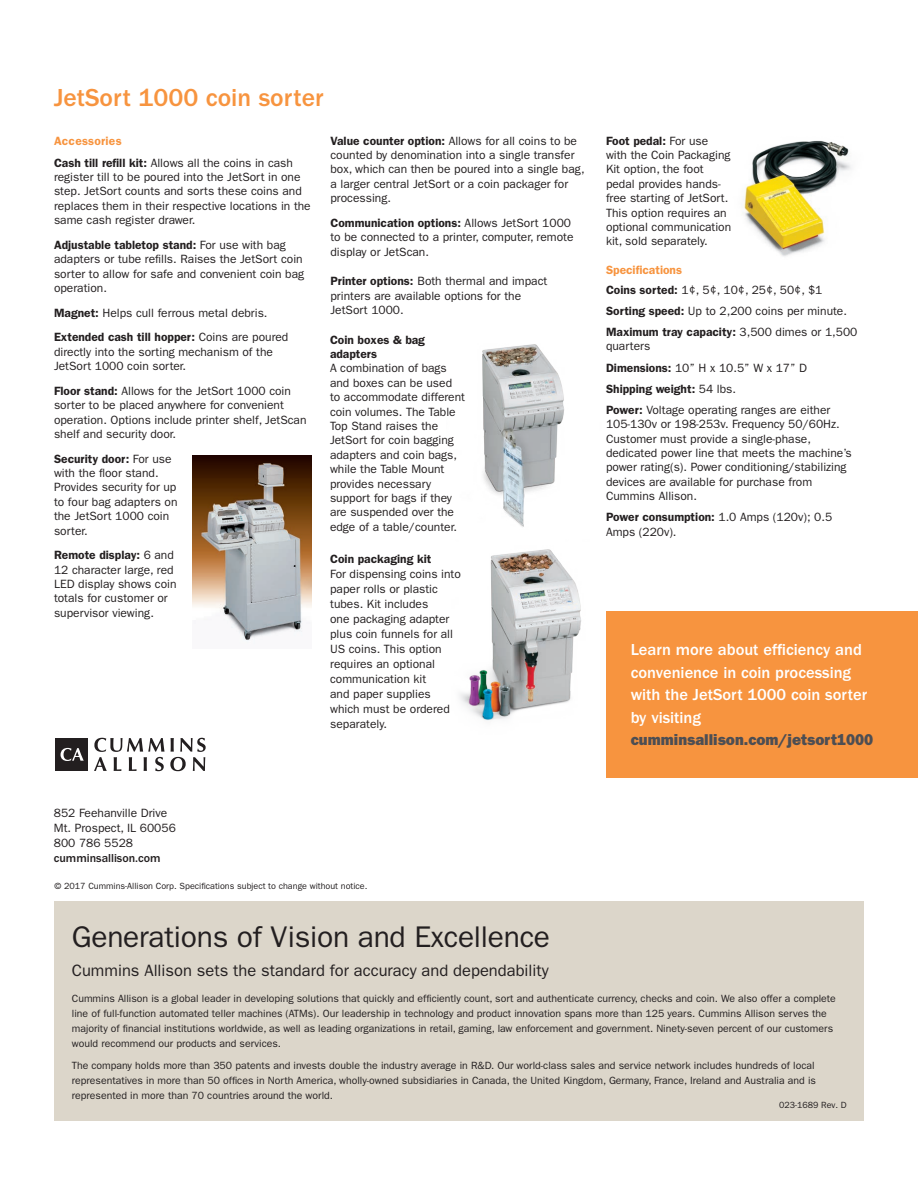
<style>
.page{position:relative;width:918px;height:1188px;background:#fff}
.page>*{position:absolute;margin:0;border:0;box-sizing:border-box;transform-origin:0 0}
.callout_title{font:30px "ITC Franklin Gothic Std";letter-spacing:-.01em;color:#231f20}
.H3___Headline_3{font:500 25.5px "ITC Franklin Gothic Std";color:#f7943f}
.B1___Body_1{font:500 16.5px/22.5px "ITC Franklin Gothic Std";color:#fff}
.callout{font:16.5px "ITC Franklin Gothic Std";color:#231f20}
.B1___Body_1-2{font:15.75px "ITC Franklin Gothic Std Hvy";color:#4d4e53;scale:.96 1}
.B1___Body_1-3{font:12px/14.4px "ITC Franklin Gothic Std";color:#231f20}
.AS1___Address_Signat{font:12px "ITC Franklin Gothic Std";color:#231f20}
.B1___Body_1-4{font:600 12px "ITC Franklin Gothic Std";color:#231f20}
.AS1___Address_Signat-2{font:500 12px "ITC Franklin Gothic Std";color:#231f20}
.B1___Body_1-5{font:600 12px "ITC Franklin Gothic Std";color:#f7943f}
.H7___Headline_7{font:600 12px "ITC Franklin Gothic Std";letter-spacing:.02em;color:#f7943f}
.Co1___Call-out_1{font:10.5px/15px "ITC Franklin Gothic Std";color:#231f20}
.CL1___Copyright_Info{font:9px "ITC Franklin Gothic Std";color:#231f20}
.s1{font-weight:600}
.s2{font-weight:400}
</style>
<div class="page">
<div style="left:606px;top:611px;width:312px;height:167px;background:#f7943f"></div>
<div style="left:54px;top:901px;width:810px;height:219px;background:#dcd6ca"></div>
<hr style="left:917px;top:0;width:1px;height:410px;background:#a79c95">
<img style="left:742px;top:140px;width:109px;height:117px">
<img style="left:459px;top:549px;width:122px;height:172px">
<svg style="left:94px;top:738px;width:112px;height:33px"></svg>
<div style="left:55px;top:738px;width:33px;height:33px;background:#231f20"></div>
<svg style="left:61px;top:748px;width:23px;height:13px"></svg>
<img style="left:482px;top:344px;width:82px;height:183px">
<img style="left:192px;top:455px;width:120px;height:186px">
<p class="H3___Headline_3" style="left:54px;top:83px;width:271px">JetSort 1000 coin sorter</p>
<p class="B1___Body_1-3" style="left:330px;top:133px;width:256px"><span class="s1">Value counter option:</span> Allows for all coins to be counted by denomination into a single transfer box, which can then be poured into a single bag, a larger central JetSort or a coin packager for processing.</p>
<p class="B1___Body_1-3" style="left:330px;top:216px;width:245px"><span class="s1">Communication options:</span> Allows JetSort 1000 to be connected to a printer, computer, remote display or JetScan.</p>
<p class="B1___Body_1-3" style="left:330px;top:274px;width:218px"><span class="s1">Printer options:</span> Both thermal and impact printers are available options for the<br>JetSort 1000.</p>
<p class="H7___Headline_7" style="left:54px;top:133px;width:69px">Accessories</p>
<p class="B1___Body_1-3" style="left:606px;top:133px;width:127px"><span class="s1">Foot pedal:</span> For use with the Coin Packaging<br>Kit option, the foot pedal provides hands&shy;free starting of JetSort.<br>This option requires an optional communication kit, sold separately.</p>
<p class="B1___Body_1-3" style="left:54px;top:155px;width:258px"><span class="s1">Cash till refill kit:</span> Allows all the coins in cash register till to be poured into the JetSort in one step. JetSort counts and sorts these coins and replaces them in their respective locations in the same cash register drawer.</p>
<p class="B1___Body_1-3" style="left:54px;top:238px;width:252px"><span class="s1">Adjustable tabletop stand:</span> For use with bag adapters or tube refills. Raises the JetSort coin sorter to allow for safe and convenient coin bag operation.</p>
<p class="B1___Body_1-3" style="left:54px;top:305px;width:215px"><span class="s1">Magnet:</span> Helps cull ferrous metal debris.</p>
<p class="B1___Body_1-3" style="left:54px;top:330px;width:236px"><span class="s1">Extended cash till hopper:</span> Coins are poured directly into the sorting mechanism of the<br>JetSort 1000 coin sorter.</p>
<p class="B1___Body_1-3" style="left:54px;top:384px;width:254px"><span class="s1">Floor stand:</span> Allows for the JetSort 1000 coin sorter to be placed anywhere for convenient operation. Options include printer shelf, JetScan shelf and security door.</p>
<p class="B1___Body_1-3" style="left:54px;top:451px;width:125px"><span class="s1">Security door:</span> For use with the floor stand.<br>Provides security for up to four bag adapters on the JetSort 1000 coin sorter.</p>
<p class="B1___Body_1-3" style="left:54px;top:548px;width:124px"><span class="s1">Remote display:</span> 6 and<br>12 character large, red<br>LED display shows coin totals for customer or supervisor viewing.</p>
<p class="B1___Body_1-5" style="left:606px;top:263px;width:78px">Specifications</p>
<p class="B1___Body_1-3" style="left:606px;top:283px;width:218px"><span class="s1">Coins sorted:</span> 1¢, 5¢, 10¢, 25¢, 50¢, $1</p>
<p class="B1___Body_1-3" style="left:606px;top:304px;width:243px"><span class="s1">Sorting speed:</span> Up to 2,200 coins per minute.</p>
<p class="B1___Body_1-3" style="left:606px;top:325px;width:253px"><span class="s1">Maximum tray capacity:</span> 3,500 dimes or 1,500 quarters</p>
<p class="B1___Body_1-3" style="left:606px;top:360px;width:203px"><span class="s1">Dimensions:</span> 10” H x 10.5” W x 17” D</p>
<p class="B1___Body_1-4" style="left:606px;top:382px;width:132px">Shipping weight: <span class="s2">54 lbs.</span></p>
<p class="B1___Body_1-3" style="left:606px;top:403px;width:247px"><span class="s1">Power:</span> Voltage operating ranges are either 105-130v or 198-253v. Frequency 50/60Hz.<br>Customer must provide a single-phase, dedicated power line that meets the machine’s power rating(s). Power conditioning/stabilizing devices are available for purchase from Cummins Allison.</p>
<p class="B1___Body_1-3" style="left:606px;top:510px;width:228px"><span class="s1">Power consumption:</span> 1.0 Amps (120v); 0.5<br>Amps (220v).</p>
<p class="B1___Body_1-3" style="left:330px;top:332px;width:137px"><span class="s1">Coin boxes &amp; bag adapters<br></span>A combination of bags and boxes can be used to accommodate different coin volumes. The Table<br>Top Stand raises the<br>JetSort for coin bagging adapters and coin bags, while the Table Mount provides necessary support for bags if they are suspended over the edge of a table/counter.</p>
<p class="B1___Body_1-3" style="left:330px;top:551px;width:132px;line-height:15px"><span class="s1">Coin packaging kit<br></span>For dispensing coins into paper rolls or plastic tubes. Kit includes<br>one packaging adapter plus coin funnels for all<br>US coins. This option requires an optional communication kit<br>and paper supplies which must be ordered separately.</p>
<p class="B1___Body_1" style="left:631px;top:639px;width:238px">Learn more about efficiency and convenience in coin processing with the JetSort 1000 coin sorter by visiting</p>
<p class="B1___Body_1-2" style="left:631px;top:731px;width:254px">cumminsallison.com/jetsort1000</p>
<p class="AS1___Address_Signat" style="left:54px;top:806px;width:115px">852 Feehanville Drive</p>
<p class="AS1___Address_Signat" style="left:54px;top:821px;width:124px">Mt. Prospect, IL 60056</p>
<p class="AS1___Address_Signat" style="left:54px;top:836px;width:81px">800 786 5528</p>
<p class="AS1___Address_Signat-2" style="left:54px;top:852px;width:108px">cumminsallison.com</p>
<p class="CL1___Copyright_Info" style="left:55px;top:881px;width:314px">© 2017 Cummins-Allison Corp. Specifications subject to change without notice.</p>
<p class="callout_title" style="left:72px;top:919px;width:480px">Generations of Vision and Excellence</p>
<p class="callout" style="left:72px;top:961px;width:478px">Cummins Allison sets the standard for accuracy and dependability</p>
<p class="Co1___Call-out_1" style="left:72px;top:991px;width:766px">Cummins Allison is a global leader in developing solutions that quickly and efficiently count, sort and authenticate currency, checks and coin. We also offer a complete line of full-function automated teller machines (ATMs). Our leadership in technology and product innovation spans more than 125 years. Cummins Allison serves the majority of financial institutions worldwide, as well as leading organizations in retail, gaming, law enforcement and government. Ninety-seven percent of our customers would recommend our products and services.</p>
<p class="Co1___Call-out_1" style="left:72px;top:1058px;width:744px">The company holds more than 350 patents and invests double the industry average in R&amp;D. Our world-class sales and service network includes hundreds of local</p>
<p class="Co1___Call-out_1" style="left:72px;top:1073px;width:746px">representatives in more than 50 offices in North America, wholly-owned subsidiaries in Canada, the United Kingdom, Germany, France, Ireland and Australia and is represented in more than 70 countries around the world.</p>
<p class="CL1___Copyright_Info" style="left:779px;top:1100px;width:69px">023-1689 Rev. D</p>
</div>
